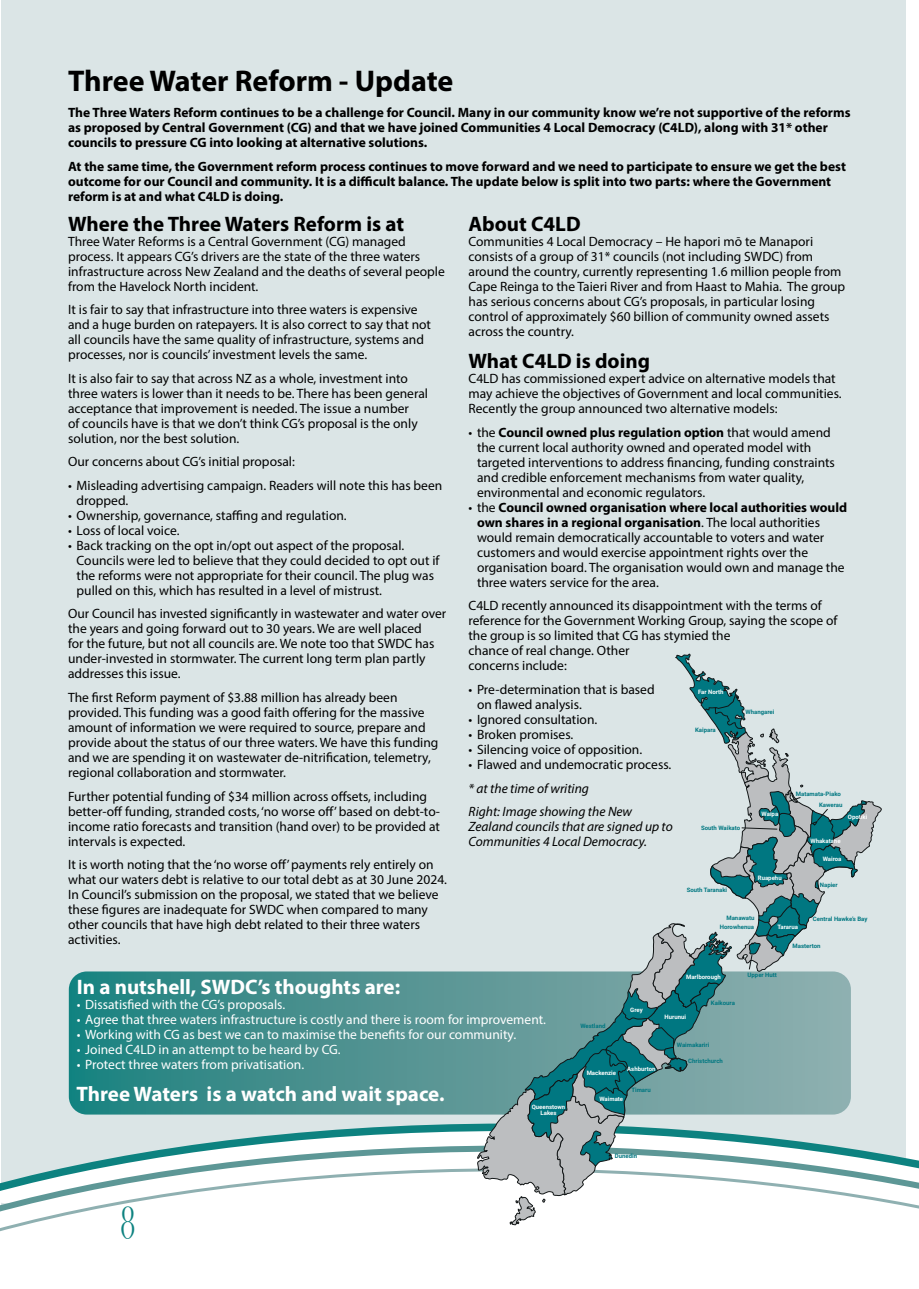
<style>
.page{position:relative;width:919px;height:1289px;background:#fff}
.page>*{position:absolute;margin:0;border:0;box-sizing:border-box;transform-origin:0 0}
.t1{font:43.5px "Juice ITC";color:#0d8280}
.t2{font:700 30px "Myriad Pro";color:#000}
.t3{font:700 21px "Myriad Pro";color:#fff}
.t4{font:700 21px "Myriad Pro";color:#000}
.t5{font:13.5px/15px "Myriad Pro";color:#000}
.t6{font:700 13.5px/15px "Myriad Pro";color:#000}
.t7{font:13.5px "Myriad Pro";color:#fff}
.t8{font:italic 13.5px/23.5px "Myriad Pro";color:#000}
.t9{font:700 6px "Roboto";color:#007781}
.t10{font:700 6px/6px "Roboto";color:#fff;text-align:center}
.s1{font-weight:700}
</style>
<div class="page">
<div style="left:1px;top:0;width:905px;height:1220px;background:#dbe5e6"></div>
<svg style="left:215px;top:1123px;width:262px;height:19px"></svg>
<svg style="left:73px;top:1142px;width:845px;height:24px;fill:#fff"></svg>
<svg style="left:0;top:1166px;width:918px;height:66px;fill:#fff"></svg>
<svg style="left:69px;top:971px;width:408px;height:143px;background:#408d8c"></svg>
<svg style="left:477px;top:653px;width:404px;height:571px"></svg>
<h2 class="t2" style="left:68px;top:61px;width:387px">Three Water Reform - Update</h2>
<p class="t6" style="left:68px;top:105px;width:783px">The Three Waters Reform continues to be a challenge for Council. Many in our community know we’re not supportive of the reforms as proposed by Central Government (CG) and that we have joined Communities 4 Local Democracy (C4LD), along with 31* other councils to pressure CG into looking at alternative solutions.</p>
<p class="t6" style="left:68px;top:158px;width:779px">At the same time, the Government reform process continues to move forward and we need to participate to ensure we get the best outcome for our Council and community. It is a difficult balance. The update below is split into two parts: where the Government reform is at and what C4LD is doing.</p>
<h3 class="t4" style="left:468px;top:210px;width:114px">About C4LD</h3>
<p class="t5" style="left:468px;top:233px;width:378px">Communities 4 Local Democracy – He hapori mō te Manapori consists of a group of 31* councils (not including SWDC) from around the country, currently representing 1.6 million people from Cape Reinga to the Taieri River and from Haast to Mahia. The group has serious concerns about CG’s proposals, in particular losing control of approximately $60 billion of community owned assets across the country.</p>
<h3 class="t4" style="left:468px;top:347px;width:183px">What C4LD is doing</h3>
<p class="t5" style="left:468px;top:371px;width:374px">C4LD has commissioned expert advice on alternative models that may achieve the objectives of Government and local communities.<br>Recently the group announced two alternative models:</p>
<p class="t5" style="left:477px;top:424px;width:359px;text-indent:-9px">• the <span class="s1">Council owned plus regulation option</span> that would amend the current local authority owned and operated model with targeted interventions to address financing, funding constraints and credible enforcement mechanisms from water quality, environmental and economic regulators.</p>
<p class="t5" style="left:477px;top:499px;width:372px;text-indent:-9px">• the <span class="s1">Council owned organisation where local authorities would own shares in a regional organisation</span>. The local authorities would remain democratically accountable to voters and water customers and would exercise appointment rights over the organisation board. The organisation would own and manage the three waters service for the area.</p>
<p class="t5" style="left:468px;top:598px;width:370px">C4LD recently announced its disappointment with the terms of reference for the Government Working Group, saying the scope of the group is so limited that CG has stymied the<br>chance of real change. Other<br>concerns include:</p>
<p class="t5" style="left:477px;top:681px;width:179px;text-indent:-9px">• Pre-determination that is based on flawed analysis.</p>
<p class="t5" style="left:468px;top:711px;width:130px">• Ignored consultation.</p>
<p class="t5" style="left:468px;top:726px;width:106px">• Broken promises.</p>
<p class="t5" style="left:468px;top:741px;width:175px">• Silencing voice of opposition.</p>
<p class="t5" style="left:468px;top:756px;width:204px">• Flawed and undemocratic process.</p>
<p class="t8" style="left:468px;top:776px;width:165px">* at the time of writing<br>Right: Image showing the New</p>
<p class="t8" style="left:468px;top:818px;width:206px;line-height:15px">Zealand councils that are signed up to<br>Communities 4 Local Democracy.</p>
<h3 class="t4" style="left:68px;top:210px;width:337px">Where the Three Waters Reform is at</h3>
<p class="t5" style="left:68px;top:233px;width:378px">Three Water Reforms is a Central Government (CG) managed process. It appears CG’s drivers are the state of the three waters infrastructure across New Zealand and the deaths of several people from the Havelock North incident.</p>
<p class="t5" style="left:68px;top:302px;width:364px">It is fair to say that infrastructure into three waters is expensive and a huge burden on ratepayers. It is also correct to say that not all councils have the same quality of infrastructure, systems and processes, nor is councils’ investment levels the same.</p>
<p class="t5" style="left:68px;top:370px;width:361px">It is also fair to say that across NZ as a whole, investment into three waters is lower than it needs to be. There has been general acceptance that improvement is needed. The issue a number<br>of councils have is that we don’t think CG’s proposal is the only solution, nor the best solution.</p>
<p class="t5" style="left:68px;top:454px;width:228px">Our concerns about CG’s initial proposal:</p>
<p class="t5" style="left:77px;top:477px;width:367px;text-indent:-9px">• Misleading advertising campaign. Readers will note this has been dropped.</p>
<p class="t5" style="left:68px;top:507px;width:280px">• Ownership, governance, staffing and regulation.</p>
<p class="t5" style="left:68px;top:522px;width:113px">• Loss of local voice.</p>
<p class="t5" style="left:77px;top:537px;width:364px;text-indent:-9px">• Back tracking on the opt in/opt out aspect of the proposal.<br>Councils were led to believe that they could decided to opt out if the reforms were not appropriate for their council. The plug was pulled on this, which has resulted in a level of mistrust.</p>
<p class="t5" style="left:68px;top:606px;width:379px">Our Council has invested significantly in wastewater and water over the years and going forward out to 30 years. We are well placed<br>for the future, but not all councils are. We note too that SWDC has under-invested in stormwater. The current long term plan partly addresses this issue.</p>
<p class="t5" style="left:68px;top:689px;width:372px">The first Reform payment of $3.88 million has already been provided. This funding was a good faith offering for the massive amount of information we were required to source, prepare and provide about the status of our three waters. We have this funding and we are spending it on wastewater de-nitrification, telemetry, regional collaboration and stormwater.</p>
<p class="t5" style="left:68px;top:788px;width:373px">Further potential funding of $34 million across offsets, including better-off funding, stranded costs, ‘no worse off’ based on debt-to&shy;income ratio forecasts and transition (hand over) to be provided at intervals is expected.</p>
<p class="t5" style="left:68px;top:856px;width:380px">It is worth noting that the ‘no worse off’ payments rely entirely on what our waters debt is relative to our total debt as at 30 June 2024.<br>In Council’s submission on the proposal, we stated that we believe these figures are inadequate for SWDC when compared to many other councils that have high debt related to their three waters activities.</p>
<p class="t10" style="left:698px;top:688px;width:27px">Far North</p>
<p class="t9" style="left:695px;top:725px;width:22px">Kaipara</p>
<p class="t9" style="left:745px;top:708px;width:30px">Whangarei</p>
<p class="t9" style="left:795px;top:789px;width:47px">Matamata-Piako</p>
<p class="t9" style="left:819px;top:801px;width:25px">Kawerau</p>
<p class="t10" style="left:761px;top:811px;width:18px">Waipa</p>
<p class="t10" style="left:847px;top:813px;width:21px">Opotiki</p>
<p class="t9" style="left:701px;top:823px;width:41px">South Waikato</p>
<p class="t10" style="left:810px;top:837px;width:32px">Whakatane</p>
<p class="t10" style="left:822px;top:855px;width:20px">Wairoa</p>
<p class="t10" style="left:757px;top:874px;width:25px">Ruapehu</p>
<p class="t9" style="left:819px;top:880px;width:19px">Napier</p>
<p class="t9" style="left:686px;top:886px;width:42px">South Taranaki</p>
<p class="t9" style="left:726px;top:913px;width:30px">Manawatu</p>
<p class="t9" style="left:812px;top:915px;width:56px">Central Hawke’s Bay</p>
<p class="t9" style="left:719px;top:922px;width:36px">Horowhenua</p>
<p class="t10" style="left:777px;top:923px;width:22px">Tararua</p>
<p class="t9" style="left:792px;top:941px;width:29px">Masterton</p>
<h3 class="t3" style="left:77px;top:973px;width:325px">In a nutshell, SWDC’s thoughts are:</h3>
<p class="t7" style="left:77px;top:996px;width:210px">• Dissatisfied with the CG’s proposals.</p>
<p class="t7" style="left:77px;top:1011px;width:470px">• Agree that three waters infrastructure is costly and there is room for improvement.</p>
<p class="t7" style="left:77px;top:1026px;width:441px">• Working with CG as best we can to maximise the benefits for our community.</p>
<p class="t7" style="left:77px;top:1041px;width:265px">• Joined C4LD in an attempt to be heard by CG.</p>
<p class="t7" style="left:77px;top:1056px;width:229px">• Protect three waters from privatisation.</p>
<h3 class="t3" style="left:77px;top:1080px;width:369px">Three Waters is a watch and wait space.</h3>
<p class="t10" style="left:531px;top:1103px;width:35px">Queenstown<br>Lakes</p>
<p class="t9" style="left:580px;top:1021px;width:27px">Westland</p>
<p class="t10" style="left:630px;top:1006px;width:14px">Grey</p>
<p class="t10" style="left:586px;top:1069px;width:31px">Mackenzie</p>
<p class="t10" style="left:627px;top:1065px;width:30px">Ashburton</p>
<p class="t9" style="left:631px;top:1085px;width:21px">Timaru</p>
<p class="t10" style="left:599px;top:1095px;width:25px">Waimate</p>
<p class="t10" style="left:686px;top:973px;width:36px">Marlborough</p>
<p class="t10" style="left:664px;top:1013px;width:23px">Hurunui</p>
<p class="t9" style="left:711px;top:999px;width:25px">Kaikoura</p>
<p class="t9" style="left:676px;top:1040px;width:34px">Waimakariri</p>
<p class="t9" style="left:688px;top:1056px;width:36px">Christchurch</p>
<p class="t9" style="left:747px;top:971px;width:31px">Upper Hutt</p>
<p class="t9" style="left:615px;top:1151px;width:24px">Dunedin</p>
<h1 class="t1" style="left:121px;top:1198px;width:16px">8</h1>
</div>
